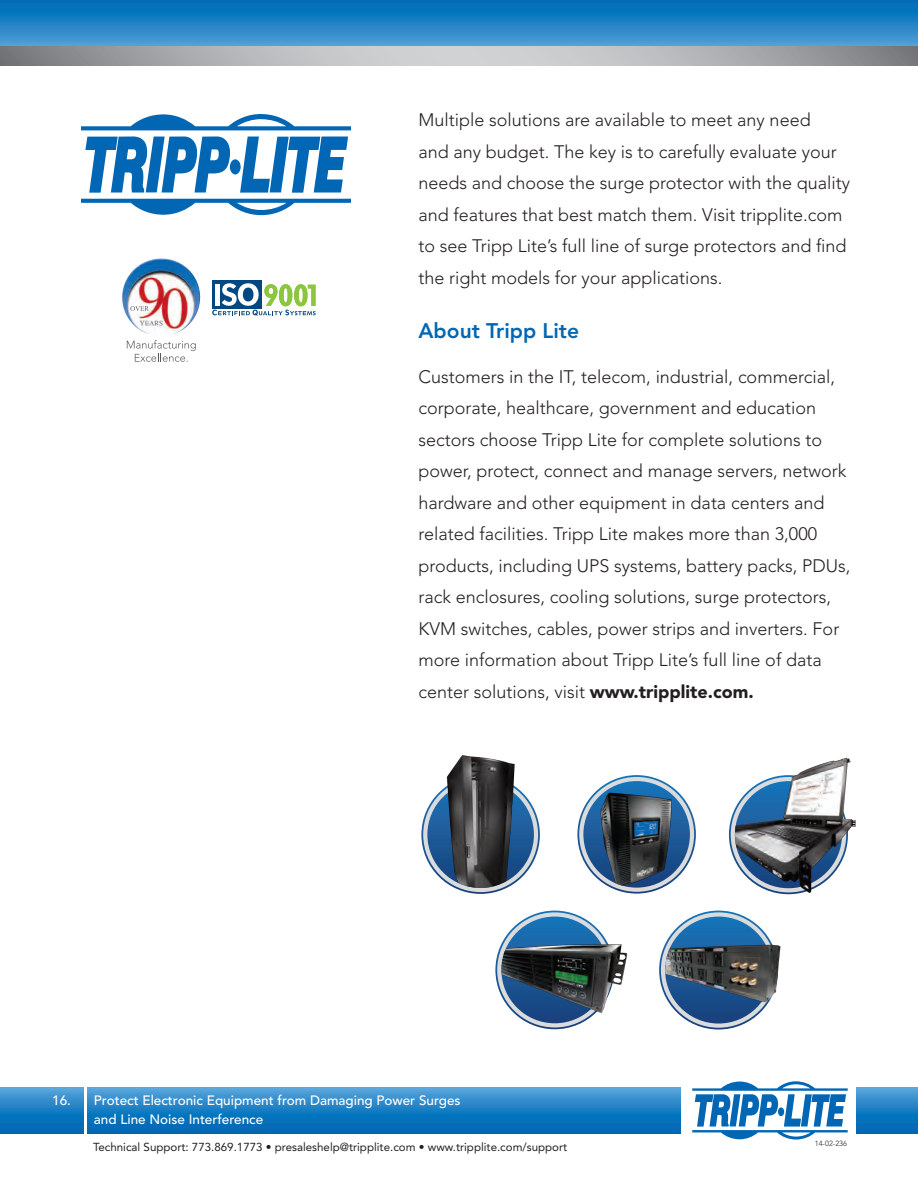
<style>
.page{position:relative;width:918px;height:1188px;background:#fff}
.page>*{position:absolute;margin:0;border:0;box-sizing:border-box;transform-origin:0 0}
.t1{font:800 21px "Avenir";color:#0166b3}
.t2{font:300 18px/31.5px "Avenir";color:#231f20}
.t3{font:500 13.5px/19.5px "Avenir";color:#fff}
.t4{font:11.55px "Avenir";color:#231f20}
.t5{font:300 7.5px "Avenir";color:#231f20}
.s1{font-weight:900}
</style>
<div class="page">
<div style="left:230px;top:159px;width:11px;height:15px;background:#0166b3;border-radius:50%"></div>
<svg style="left:85px;top:136px;width:146px;height:57px"></svg>
<svg style="left:240px;top:137px;width:108px;height:56px"></svg>
<svg style="left:81px;top:114px;width:270px;height:16px"></svg>
<svg style="left:81px;top:199px;width:270px;height:16px"></svg>
<div style="left:212px;top:280px;width:50px;height:29px;background:#014882"></div>
<svg style="left:212px;top:283px;width:104px;height:33px"></svg>
<img style="left:126px;top:258px;width:33px;height:22px">
<svg style="left:127px;top:340px;width:69px;height:22px"></svg>
<svg style="left:130px;top:306px;width:19px;height:5px"></svg>
<img style="left:733px;top:757px;width:123px;height:138px">
<svg style="left:421px;top:775px;width:119px;height:119px"></svg>
<svg style="left:423px;top:777px;width:115px;height:115px"></svg>
<svg style="left:427px;top:781px;width:107px;height:107px;background:#225e9a"></svg>
<img style="left:444px;top:755px;width:73px;height:139px">
<svg style="left:577px;top:775px;width:119px;height:119px"></svg>
<svg style="left:579px;top:777px;width:115px;height:115px"></svg>
<svg style="left:583px;top:781px;width:107px;height:107px;background:#2162a0"></svg>
<img style="left:600px;top:790px;width:73px;height:100px">
<svg style="left:497px;top:912px;width:115px;height:115px"></svg>
<div style="left:501px;top:917px;width:107px;height:106px;background:#1670b5;border-radius:53px"></div>
<img style="left:497px;top:933px;width:131px;height:97px">
<svg style="left:659px;top:911px;width:119px;height:119px"></svg>
<svg style="left:661px;top:912px;width:115px;height:116px"></svg>
<svg style="left:665px;top:917px;width:107px;height:107px;background:#1a5f9f"></svg>
<img style="left:663px;top:940px;width:118px;height:66px">
<svg style="left:0;top:0;width:918px;height:46px;background:#2183c5"></svg>
<svg style="left:0;top:46px;width:918px;height:20px;background:#aeafb2"></svg>
<svg style="left:0;top:1088px;width:918px;height:46px;background:#1f7fc3"></svg>
<div style="left:681px;top:1067px;width:175px;height:91px;background:#fff"></div>
<svg style="left:692px;top:1081px;width:156px;height:59px"></svg>
<hr style="left:85px;top:1081px;width:2px;height:63px;background:#fff">
<p class="t2" style="left:418px;top:104px;width:433px">Multiple solutions are available to meet any need<br>and any budget. The key is to carefully evaluate your needs and choose the surge protector with the quality and features that best match them. Visit tripplite.com to see Tripp Lite’s full line of surge protectors and find the right models for your applications.</p>
<p class="t1" style="left:418px;top:318px;width:162px">About Tripp Lite</p>
<p class="t2" style="left:418px;top:361px;width:433px">Customers in the IT, telecom, industrial, commercial, corporate, healthcare, government and education sectors choose Tripp Lite for complete solutions to power, protect, connect and manage servers, network hardware and other equipment in data centers and related facilities. Tripp Lite makes more than 3,000 products, including UPS systems, battery packs, PDUs, rack enclosures, cooling solutions, surge protectors, KVM switches, cables, power strips and inverters. For more information about Tripp Lite’s full line of data center solutions, visit <span class="s1">www.tripplite.com.</span></p>
<p class="t3" style="left:52px;top:1091px;width:20px">16.</p>
<p class="t3" style="left:94px;top:1091px;width:368px">Protect Electronic Equipment from Damaging Power Surges and Line Noise Interference</p>
<p class="t4" style="left:93px;top:1141px;width:476px">Technical Support: 773.869.1773 • presaleshelp@tripplite.com • www.tripplite.com/support</p>
<p class="t5" style="left:815px;top:1139px;width:34px">14-02-236</p>
</div>
